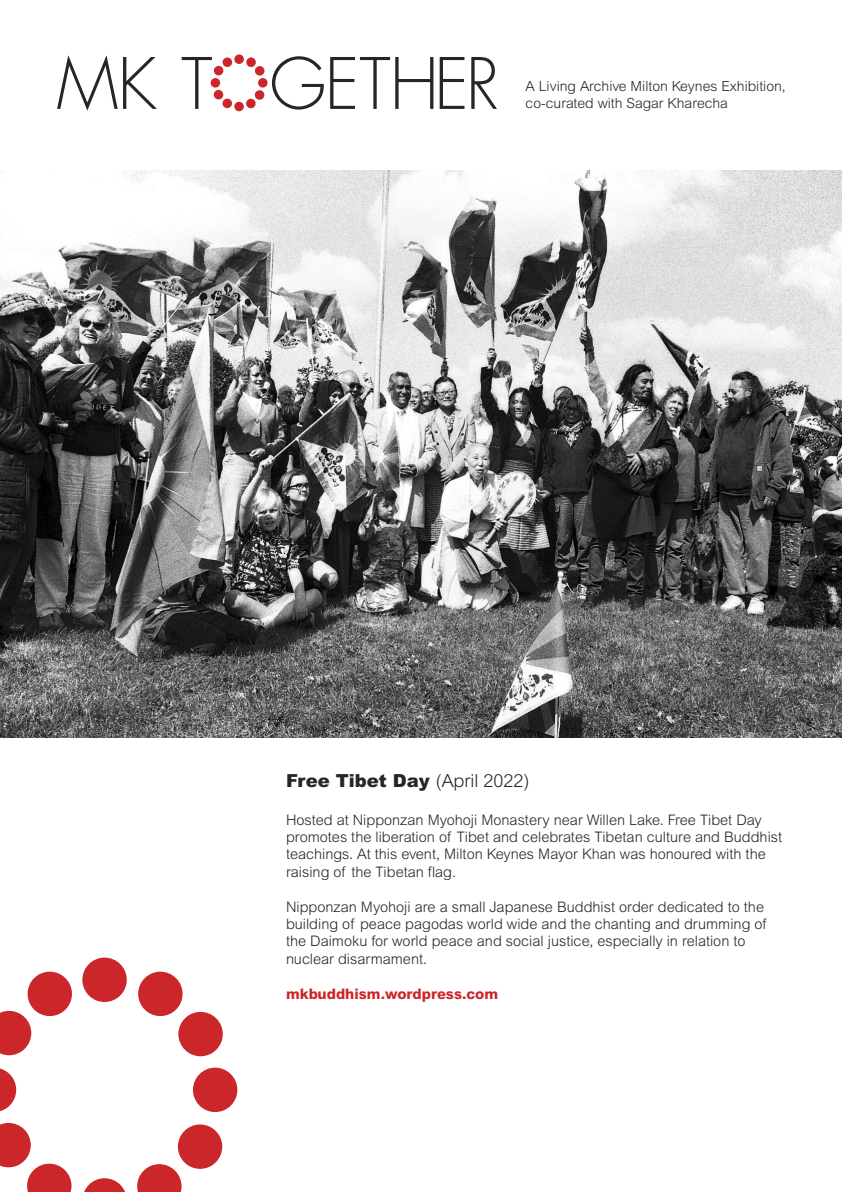
<style>
.page{position:relative;width:842px;height:1192px;background:#fff}
.page>*{position:absolute;margin:0;border:0;box-sizing:border-box;transform-origin:0 0}
.t1{font:900 18px "Arial";color:#272526}
.t2{font:300 14.5px/17.4px "Arial";color:#272526}
.t3{font:800 14.5px "Arial";color:#cb262a}
.t4{font:300 14px/16.8px "Arial";color:#272526}
.s1{font-weight:300}
</style>
<div class="page">
<svg style="left:57px;top:55px;width:100px;height:56px"></svg>
<svg style="left:182px;top:57px;width:30px;height:52px"></svg>
<svg style="left:272px;top:56px;width:52px;height:54px"></svg>
<svg style="left:330px;top:57px;width:103px;height:52px"></svg>
<svg style="left:440px;top:57px;width:24px;height:52px"></svg>
<svg style="left:471px;top:57px;width:26px;height:52px"></svg>
<div style="left:234px;top:54px;width:10px;height:10px;background:#cb262a;border-radius:50%"></div>
<div style="left:234px;top:102px;width:10px;height:9px;background:#cb262a;border-radius:50%"></div>
<div style="left:258px;top:78px;width:10px;height:10px;background:#cb262a;border-radius:50%"></div>
<div style="left:211px;top:78px;width:9px;height:10px;background:#cb262a;border-radius:50%"></div>
<div style="left:214px;top:66px;width:9px;height:9px;background:#cb262a;border-radius:50%"></div>
<div style="left:223px;top:57px;width:9px;height:10px;background:#cb262a;border-radius:50%"></div>
<div style="left:246px;top:57px;width:10px;height:10px;background:#cb262a;border-radius:50%"></div>
<div style="left:255px;top:66px;width:9px;height:10px;background:#cb262a;border-radius:50%"></div>
<div style="left:214px;top:90px;width:9px;height:9px;background:#cb262a;border-radius:50%"></div>
<div style="left:222px;top:99px;width:10px;height:9px;background:#cb262a;border-radius:50%"></div>
<div style="left:246px;top:99px;width:10px;height:9px;background:#cb262a;border-radius:50%"></div>
<div style="left:255px;top:90px;width:9px;height:10px;background:#cb262a;border-radius:50%"></div>
<img style="left:0;top:170px;width:842px;height:568px">
<svg style="left:6px;top:957px;width:232px;height:233px"></svg>
<div style="left:82px;top:958px;width:45px;height:44px;background:#cb262a;border-radius:50%"></div>
<svg style="left:82px;top:1178px;width:45px;height:14px"></svg>
<div style="left:193px;top:1068px;width:44px;height:44px;background:#cb262a;border-radius:50%"></div>
<svg style="left:0;top:1068px;width:16px;height:44px"></svg>
<svg style="left:0;top:1011px;width:31px;height:44px"></svg>
<div style="left:28px;top:972px;width:44px;height:44px;background:#cb262a;border-radius:50%"></div>
<div style="left:138px;top:972px;width:45px;height:44px;background:#cb262a;border-radius:50%"></div>
<div style="left:178px;top:1012px;width:45px;height:44px;background:#cb262a;border-radius:50%"></div>
<svg style="left:0;top:1123px;width:71px;height:69px"></svg>
<svg style="left:137px;top:1164px;width:45px;height:28px"></svg>
<div style="left:178px;top:1124px;width:44px;height:45px;background:#cb262a;border-radius:50%"></div>
<p class="t4" style="left:526px;top:79px;width:262px">A Living Archive Milton Keynes Exhibition, co-curated with Sagar Kharecha</p>
<p class="t1" style="left:286px;top:774px;width:245px">Free Tibet Day <span class="s1">(April 2022)</span></p>
<p class="t2" style="left:286px;top:812px;width:498px">Hosted at Nipponzan Myohoji Monastery near Willen Lake. Free Tibet Day promotes the liberation of Tibet and celebrates Tibetan culture and Buddhist teachings. At this event, Milton Keynes Mayor Khan was honoured with the raising of the Tibetan flag.</p>
<p class="t2" style="left:286px;top:899px;width:482px">Nipponzan Myohoji are a small Japanese Buddhist order dedicated to the building of peace pagodas world wide and the chanting and drumming of the Daimoku for world peace and social justice, especially in relation to nuclear disarmament.</p>
<p class="t3" style="left:286px;top:988px;width:214px">mkbuddhism.wordpress.com</p>
</div>
